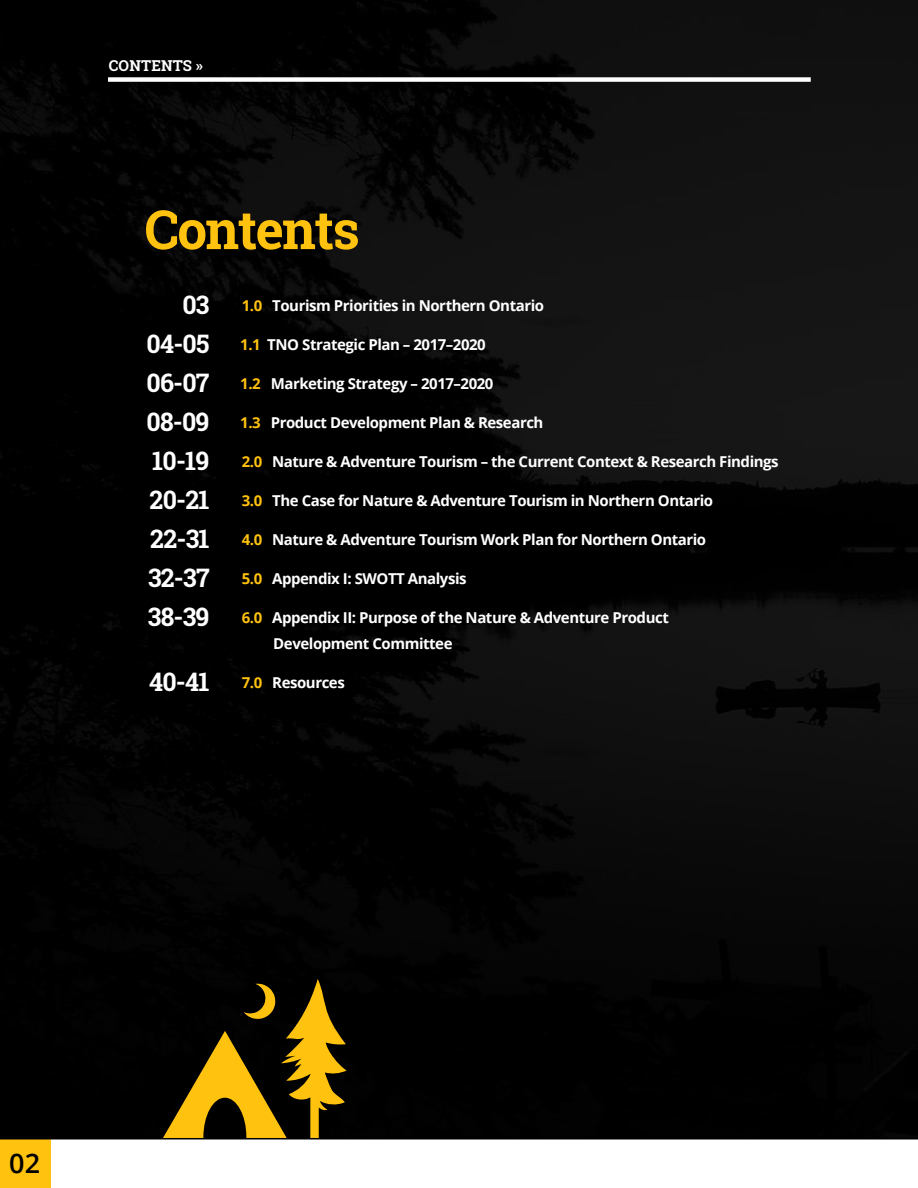
<style>
.page{position:relative;width:918px;height:1188px;background:#fff}
.page>*{position:absolute;margin:0;border:0;box-sizing:border-box;transform-origin:0 0}
.t1{font:700 54px "Roboto Slab";letter-spacing:-.03em;color:#ffc20e}
.t2{font:600 27px "Open Sans";color:#000}
.t3{font:700 25.5px/39px "Roboto Slab";letter-spacing:-.03em;color:#fff;text-align:justify}
.t4{font:700 15px/25.5px "Open Sans";letter-spacing:-.03em;color:#fff}
.t5{font:700 15px "Roboto Slab";letter-spacing:.01em;color:#fff}
.s1{color:#ffc20e}
</style>
<div class="page">
<img style="left:0;top:0;width:918px;height:1138px">
<div style="left:108px;top:77px;width:703px;height:5px;background:#fff"></div>
<svg style="left:162px;top:979px;width:185px;height:159px"></svg>
<div style="left:0;top:1139px;width:51px;height:49px;background:#ffc20e"></div>
<hr style="left:0;top:1138px;width:918px;height:1px;background:#000">
<p class="t5" style="left:109px;top:56px;width:96px">CONTENTS »</p>
<h1 class="t1" style="left:145px;top:193px;width:216px">Contents</h1>
<h3 class="t3" style="left:146px;top:285px;width:65px;text-indent:36px">03<br>04-05<br>06-07<br>08-09<br>10-19<br>20-21<br>22-31<br>32-37<br>38-39</h3>
<h3 class="t3" style="left:149px;top:662px;width:62px">40-41</h3>
<p class="t4" style="left:242px;top:293px;width:304px"><span class="s1">1.0</span> Tourism Priorities in Northern Ontario</p>
<p class="t4" style="left:240px;top:332px;width:247px"><span class="s1">1.1</span> TNO Strategic Plan – 2017–2020</p>
<p class="t4" style="left:240px;top:371px;width:255px"><span class="s1">1.2</span> Marketing Strategy – 2017–2020</p>
<p class="t4" style="left:240px;top:410px;width:305px"><span class="s1">1.3</span> Product Development Plan &amp; Research</p>
<p class="t4" style="left:242px;top:449px;width:538px"><span class="s1">2.0</span> Nature &amp; Adventure Tourism – the Current Context &amp; Research Findings</p>
<p class="t4" style="left:242px;top:488px;width:473px"><span class="s1">3.0</span> The Case for Nature &amp; Adventure Tourism in Northern Ontario</p>
<p class="t4" style="left:242px;top:527px;width:466px"><span class="s1">4.0</span> Nature &amp; Adventure Tourism Work Plan for Northern Ontario</p>
<p class="t4" style="left:242px;top:566px;width:226px"><span class="s1">5.0</span> Appendix I: SWOTT Analysis</p>
<p class="t4" style="left:273px;top:605px;width:397px;text-indent:-32px"><span class="s1">6.0</span> Appendix II: Purpose of the Nature &amp; Adventure Product<br>Development Committee</p>
<p class="t4" style="left:242px;top:669px;width:105px"><span class="s1">7.0</span> Resources</p>
<h2 class="t2" style="left:9px;top:1145px;width:32px">02</h2>
</div>
